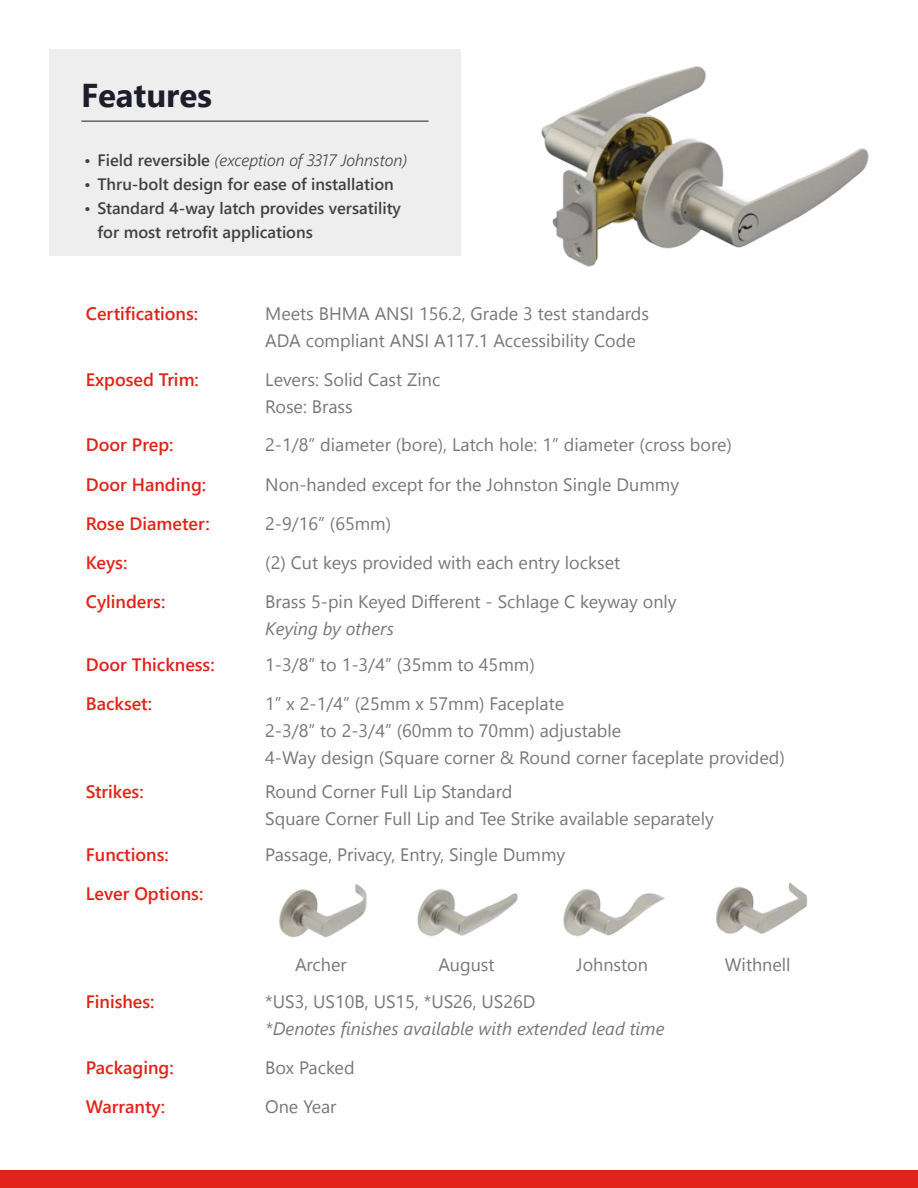
<style>
.page{position:relative;width:918px;height:1188px;background:#fff}
.page>*{position:absolute;margin:0;border:0;box-sizing:border-box;transform-origin:0 0}
.t1{font:700 33px "Segoe UI";color:#1c1e29}
.t2{font:18px/27px "Segoe UI";color:#77787b}
.t3{font:600 18px/39.2px "Segoe UI";color:#e2231a}
.t4{font:italic 18px "Segoe UI";color:#77787b}
.t5{font:600 16.5px/24px "Segoe UI";color:#414042}
.t6{font:italic 300 16.5px "Segoe UI";color:#414042}
.s1{font-weight:600;font-style:normal}
</style>
<div class="page">
<div style="left:49px;top:50px;width:412px;height:206px;background:#efeeef"></div>
<div style="left:0;top:1171px;width:918px;height:17px;background:#e2231a"></div>
<hr style="left:81px;top:121px;width:348px;height:1px;background:#1c1e29">
<img style="left:541px;top:66px;width:328px;height:201px">
<img style="left:279px;top:884px;width:88px;height:54px">
<img style="left:417px;top:888px;width:101px;height:49px">
<img style="left:563px;top:889px;width:102px;height:48px">
<img style="left:716px;top:882px;width:92px;height:52px">
<h1 class="t1" style="left:81px;top:68px;width:132px">Features</h1>
<p class="t6" style="left:84px;top:149px;width:325px"><span class="s1">• Field reversible</span> (exception of 3317 Johnston)</p>
<p class="t5" style="left:84px;top:172px;width:311px">• Thru-bolt design for ease of installation</p>
<p class="t5" style="left:98px;top:196px;width:305px;text-indent:-13px">• Standard 4-way latch provides versatility for most retrofit applications</p>
<p class="t3" style="left:86px;top:294px;width:114px">Certifications:</p>
<p class="t3" style="left:86px;top:360px;width:115px">Exposed Trim:</p>
<p class="t2" style="left:265px;top:300px;width:385px">Meets BHMA ANSI 156.2, Grade 3 test standards<br>ADA compliant ANSI A117.1 Accessibility Code</p>
<p class="t2" style="left:265px;top:366px;width:177px">Levers: Solid Cast Zinc<br>Rose: Brass</p>
<p class="t3" style="left:86px;top:425px;width:89px">Door Prep:</p>
<p class="t2" style="left:265px;top:431px;width:468px">2-1/8” diameter (bore), Latch hole: 1” diameter (cross bore)</p>
<p class="t3" style="left:86px;top:464px;width:122px">Door Handing:</p>
<p class="t2" style="left:265px;top:470px;width:415px">Non-handed except for the Johnston Single Dummy</p>
<p class="t3" style="left:86px;top:504px;width:125px">Rose Diameter:<br>Keys:</p>
<p class="t2" style="left:265px;top:504px;width:357px;line-height:39.2px">2-9/16” (65mm)<br>(2) Cut keys provided with each entry lockset</p>
<p class="t3" style="left:86px;top:582px;width:81px">Cylinders:</p>
<p class="t2" style="left:265px;top:588px;width:413px">Brass 5-pin Keyed Different - Schlage C keyway only</p>
<p class="t4" style="left:265px;top:616px;width:130px">Keying by others</p>
<p class="t3" style="left:86px;top:645px;width:130px">Door Thickness:</p>
<p class="t2" style="left:265px;top:651px;width:271px">1-3/8” to 1-3/4” (35mm to 45mm)</p>
<p class="t3" style="left:86px;top:684px;width:68px">Backset:</p>
<p class="t2" style="left:265px;top:690px;width:521px">1” x 2-1/4” (25mm x 57mm) Faceplate<br>2-3/8” to 2-3/4” (60mm to 70mm) adjustable<br>4-Way design (Square corner &amp; Round corner faceplate provided)</p>
<p class="t3" style="left:86px;top:772px;width:59px">Strikes:</p>
<p class="t2" style="left:265px;top:777px;width:450px">Round Corner Full Lip Standard<br>Square Corner Full Lip and Tee Strike available separately</p>
<p class="t3" style="left:86px;top:834px;width:119px">Functions:<br>Lever Options:</p>
<p class="t2" style="left:265px;top:840px;width:301px">Passage, Privacy, Entry, Single Dummy</p>
<p class="t2" style="left:295px;top:950px;width:53px">Archer</p>
<p class="t2" style="left:438px;top:950px;width:58px">August</p>
<p class="t2" style="left:576px;top:950px;width:73px">Johnston</p>
<p class="t2" style="left:725px;top:950px;width:67px">Withnell</p>
<p class="t3" style="left:86px;top:982px;width:70px">Finishes:</p>
<p class="t2" style="left:265px;top:988px;width:272px">*US3, US10B, US15, *US26, US26D</p>
<p class="t4" style="left:265px;top:1016px;width:401px">*Denotes finishes available with extended lead time</p>
<p class="t3" style="left:86px;top:1048px;width:89px">Packaging:</p>
<p class="t2" style="left:265px;top:1054px;width:91px">Box Packed</p>
<p class="t3" style="left:86px;top:1087px;width:81px">Warranty:</p>
<p class="t2" style="left:265px;top:1093px;width:73px">One Year</p>
</div>
